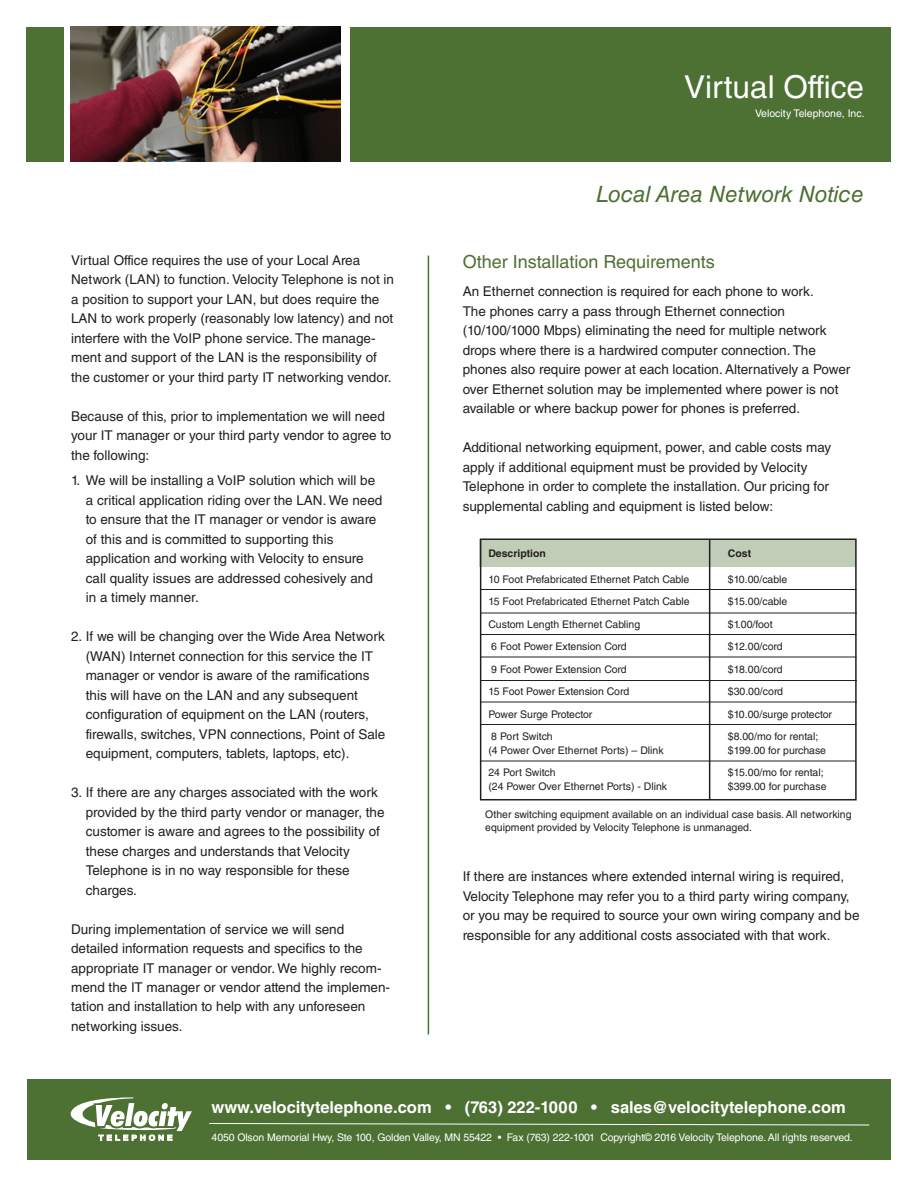
<style>
.page{position:relative;width:918px;height:1188px;background:#fff}
.page>*{position:absolute;margin:0;border:0;box-sizing:border-box;transform-origin:0 0}
.t1{font:31.5px "Helvetica LT Std";color:#fff}
.t2{font:italic 22.5px "Helvetica LT Std";color:#4d7033}
.t3{font:18px "Helvetica LT Std";color:#4d7033}
.t4{font:700 16.5px "Helvetica LT Std";color:#fff}
.t5{font:13.5px/19.5px "Helvetica LT Std";color:#231f20}
.t6{font:10.5px/22.5px "Helvetica LT Std";color:#231f20}
.t7{font:10.5px "Helvetica LT Std";letter-spacing:-.01em;color:#fff}
.t8{font:700 10.5px "Helvetica LT Std";color:#231f20}
</style>
<div class="page">
<div style="left:27px;top:1079px;width:864px;height:81px;background:#4d7033"></div>
<div style="left:350px;top:27px;width:540px;height:135px;background:#4d7033"></div>
<div style="left:27px;top:27px;width:37px;height:135px;background:#4d7033"></div>
<svg style="left:209px;top:1123px;width:661px;height:3px"></svg>
<svg style="left:70px;top:1097px;width:122px;height:44px"></svg>
<hr style="left:428px;top:256px;width:1px;height:778px;background:#4d7033">
<div style="left:480px;top:539px;width:376px;height:28px;background:#c0cdb7"></div>
<hr style="left:709px;top:540px;width:1px;height:260px;background:#231f20">
<div style="left:480px;top:539px;width:377px;height:261px;border:2px solid #231f20"></div>
<hr style="left:480px;top:589px;width:376px;height:1px;background:#231f20">
<hr style="left:481px;top:613px;width:376px;height:1px;background:#231f20">
<hr style="left:480px;top:634px;width:376px;height:1px;background:#231f20">
<hr style="left:480px;top:657px;width:376px;height:1px;background:#231f20">
<hr style="left:481px;top:680px;width:376px;height:1px;background:#231f20">
<hr style="left:481px;top:702px;width:376px;height:1px;background:#231f20">
<hr style="left:480px;top:724px;width:376px;height:1px;background:#231f20">
<hr style="left:480px;top:761px;width:376px;height:1px;background:#231f20">
<img style="left:71px;top:26px;width:270px;height:135px">
<h1 class="t1" style="left:684px;top:69px;width:181px">Virtual Office</h1>
<p class="t7" style="left:755px;top:107px;width:111px">Velocity Telephone, Inc.</p>
<p class="t5" style="left:71px;top:250px;width:324px">Virtual Office requires the use of your Local Area Network (LAN) to function. Velocity Telephone is not in a position to support your LAN, but does require the LAN to work properly (reasonably low latency) and not interfere with the VoIP phone service. The manage&shy;ment and support of the LAN is the responsibility of the customer or your third party IT networking vendor.</p>
<p class="t5" style="left:71px;top:406px;width:322px">Because of this, prior to implementation we will need your IT manager or your third party vendor to agree to the following:</p>
<p class="t5" style="left:71px;top:471px;width:306px">1. We will be installing a VoIP solution which will be</p>
<p class="t5" style="left:86px;top:490px;width:298px">a critical application riding over the LAN. We need to ensure that the IT manager or vendor is aware of this and is committed to supporting this application and working with Velocity to ensure call quality issues are addressed cohesively and in a timely manner.</p>
<p class="t5" style="left:71px;top:627px;width:315px">2. If we will be changing over the Wide Area Network</p>
<p class="t5" style="left:86px;top:646px;width:301px">(WAN) Internet connection for this service the IT manager or vendor is aware of the ramifications this will have on the LAN and any subsequent configuration of equipment on the LAN (routers, firewalls, switches, VPN connections, Point of Sale equipment, computers, tablets, laptops, etc).</p>
<p class="t5" style="left:71px;top:783px;width:308px">3. If there are any charges associated with the work</p>
<p class="t5" style="left:86px;top:802px;width:300px">provided by the third party vendor or manager, the customer is aware and agrees to the possibility of these charges and understands that Velocity Telephone is in no way responsible for these charges.</p>
<p class="t5" style="left:71px;top:919px;width:320px">During implementation of service we will send detailed information requests and specifics to the appropriate IT manager or vendor. We highly recom&shy;mend the IT manager or vendor attend the implemen&shy;tation and installation to help with any unforeseen networking issues.</p>
<h2 class="t2" style="left:596px;top:181px;width:269px">Local Area Network Notice</h2>
<h3 class="t3" style="left:463px;top:251px;width:254px">Other Installation Requirements</h3>
<p class="t5" style="left:463px;top:282px;width:389px">An Ethernet connection is required for each phone to work.<br>The phones carry a pass through Ethernet connection (10/100/1000 Mbps) eliminating the need for multiple network drops where there is a hardwired computer connection. The phones also require power at each location. Alternatively a Power over Ethernet solution may be implemented where power is not available or where backup power for phones is preferred.</p>
<p class="t5" style="left:463px;top:438px;width:370px">Additional networking equipment, power, and cable costs may apply if additional equipment must be provided by Velocity Telephone in order to complete the installation. Our pricing for supplemental cabling and equipment is listed below:</p>
<p class="t8" style="left:728px;top:547px;width:25px">Cost</p>
<p class="t6" style="left:728px;top:568px;width:106px">$10.00/cable $15.00/cable $1.00/foot<br>$12.00/cord $18.00/cord $30.00/cord $10.00/surge protector $8.00/mo for rental;</p>
<p class="t6" style="left:728px;top:739px;width:100px">$199.00 for purchase $15.00/mo for rental;</p>
<p class="t6" style="left:728px;top:775px;width:100px">$399.00 for purchase</p>
<p class="t6" style="left:485px;top:807px;width:368px;line-height:13.5px">Other switching equipment available on an individual case basis. All networking equipment provided by Velocity Telephone is unmanaged.</p>
<p class="t8" style="left:488px;top:547px;width:59px">Description</p>
<p class="t6" style="left:488px;top:568px;width:203px">10 Foot Prefabricated Ethernet Patch Cable<br>15 Foot Prefabricated Ethernet Patch Cable<br>Custom Length Ethernet Cabling<br>6 Foot Power Extension Cord<br>9 Foot Power Extension Cord<br>15 Foot Power Extension Cord<br>Power Surge Protector<br>8 Port Switch</p>
<p class="t6" style="left:488px;top:739px;width:177px">(4 Power Over Ethernet Ports) – Dlink<br>24 Port Switch</p>
<p class="t6" style="left:488px;top:775px;width:180px">(24 Power Over Ethernet Ports) - Dlink</p>
<p class="t5" style="left:463px;top:867px;width:398px">If there are instances where extended internal wiring is required, Velocity Telephone may refer you to a third party wiring company, or you may be required to source your own wiring company and be responsible for any additional costs associated with that work.</p>
<p class="t4" style="left:212px;top:1097px;width:636px">www.velocitytelephone.com • (763) 222-1000 • sales@velocitytelephone.com</p>
<p class="t7" style="left:212px;top:1131px;width:643px">4050 Olson Memorial Hwy, Ste 100, Golden Valley, MN 55422 • Fax (763) 222-1001 Copyright© 2016 Velocity Telephone. All rights reserved.</p>
</div>
